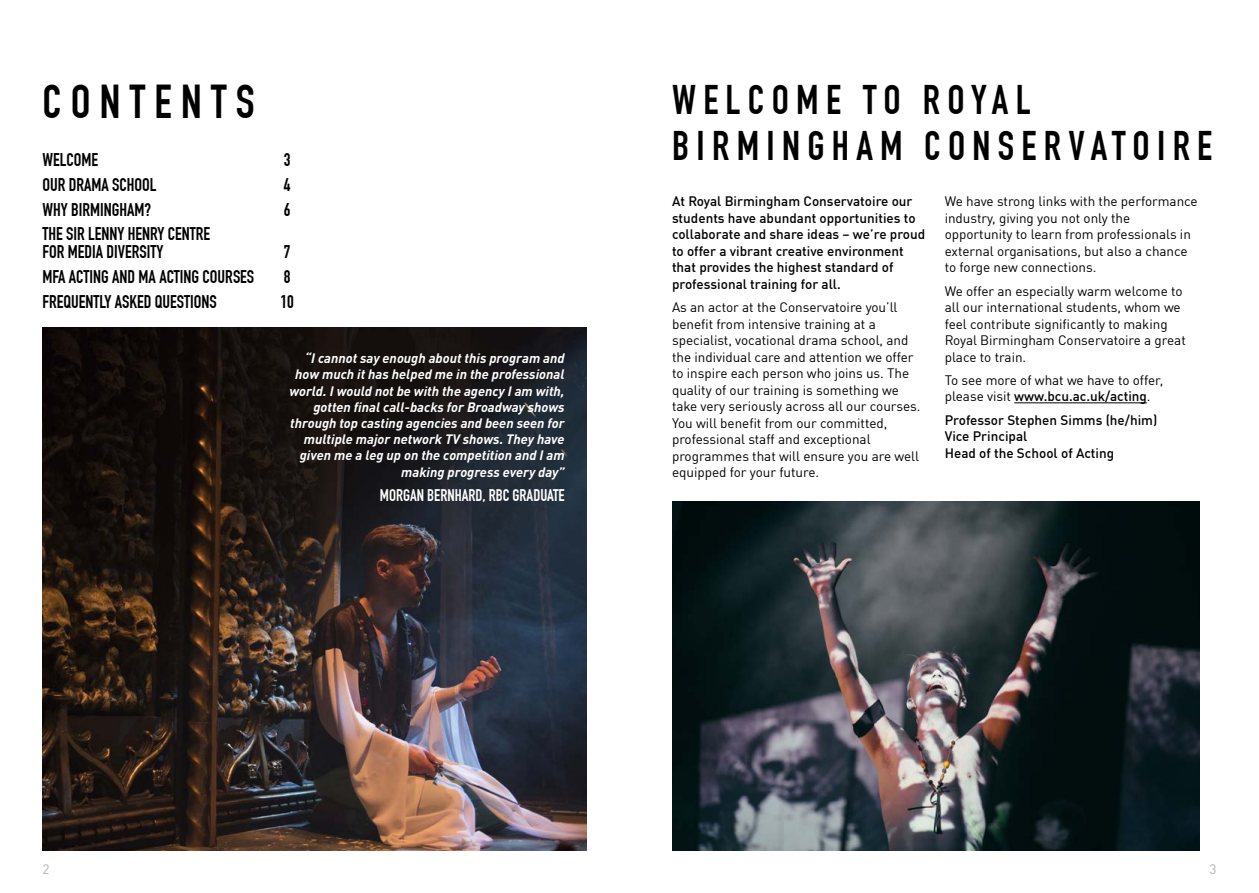
<style>
.page{position:relative;width:1259px;height:893px;background:#fff}
.page>*{position:absolute;margin:0;border:0;box-sizing:border-box;transform-origin:0 0}
.t1{font:700 46.5px "DIN Condensed";letter-spacing:.2em;color:#000}
.t2{font:700 40.5px/46.5px "DIN Condensed";letter-spacing:.18em;color:#000}
.t3{font:700 18px/18px "DIN Condensed";color:#000}
.t4{font:700 16.5px "DIN Condensed";color:#fff}
.t5{font:13.5px/16.5px "DIN Offc";letter-spacing:-.005em;color:#000}
.t6{font:italic 700 13.5px/16.2px "DIN Pro";color:#fff;text-align:right}
.t7{font:500 13.5px/16.5px "DIN Offc";color:#000}
.t8{font:13.5px "DIN Offc";color:#b4b2b1}
.s1{font-weight:500}
</style>
<div class="page">
<hr style="left:1014px;top:402px;width:132px;height:1px;background:#000">
<img style="left:672px;top:502px;width:527px;height:348px">
<img style="left:43px;top:327px;width:544px;height:523px">
<h1 class="t1" style="left:43px;top:75px;width:214px">CONTENTS</h1>
<h3 class="t3" style="left:43px;top:151px;width:57px">WELCOME</h3>
<h3 class="t3" style="left:284px;top:151px;width:8px">3</h3>
<h3 class="t3" style="left:43px;top:176px;width:115px">OUR DRAMA SCHOOL</h3>
<h3 class="t3" style="left:284px;top:176px;width:8px">4</h3>
<h3 class="t3" style="left:43px;top:200px;width:110px">WHY BIRMINGHAM?</h3>
<h3 class="t3" style="left:284px;top:200px;width:8px">6</h3>
<h3 class="t3" style="left:43px;top:225px;width:169px">THE SIR LENNY HENRY CENTRE<br>FOR MEDIA DIVERSITY</h3>
<h3 class="t3" style="left:284px;top:243px;width:8px">7</h3>
<h3 class="t3" style="left:43px;top:268px;width:213px">MFA ACTING AND MA ACTING COURSES</h3>
<h3 class="t3" style="left:284px;top:268px;width:8px">8</h3>
<h3 class="t3" style="left:43px;top:293px;width:176px">FREQUENTLY ASKED QUESTIONS</h3>
<h3 class="t3" style="left:280px;top:293px;width:15px">10</h3>
<p class="t6" style="left:289px;top:349px;width:277px">“I cannot say enough about this program and how much it has helped me in the professional world. I would not be with the agency I am with, gotten final call-backs for Broadway shows through top casting agencies and been seen for multiple major network TV shows. They have given me a leg up on the competition and I am making progress every day”</p>
<p class="t4" style="left:380px;top:485px;width:186px">MORGAN BERNHARD, RBC GRADUATE</p>
<h2 class="t2" style="left:672px;top:77px;width:542px">WELCOME TO ROYAL<br>BIRMINGHAM CONSERVATOIRE</h2>
<p class="t7" style="left:672px;top:193px;width:255px">At Royal Birmingham Conservatoire our students have abundant opportunities to collaborate and share ideas – we’re proud to offer a vibrant creative environment that provides the highest standard of professional training for all.</p>
<p class="t5" style="left:672px;top:299px;width:250px">As an actor at the Conservatoire you’ll benefit from intensive training at a specialist, vocational drama school, and the individual care and attention we offer to inspire each person who joins us. The quality of our training is something we take very seriously across all our courses.<br>You will benefit from our committed, professional staff and exceptional programmes that will ensure you are well equipped for your future.</p>
<p class="t5" style="left:944px;top:193px;width:254px">We have strong links with the performance industry, giving you not only the opportunity to learn from professionals in external organisations, but also a chance to forge new connections.</p>
<p class="t5" style="left:944px;top:282px;width:243px">We offer an especially warm welcome to all our international students, whom we feel contribute significantly to making Royal Birmingham Conservatoire a great place to train.</p>
<p class="t5" style="left:944px;top:372px;width:220px">To see more of what we have to offer, please visit <span class="s1">www.bcu.ac.uk/acting</span>.</p>
<p class="t7" style="left:944px;top:411px;width:214px">Professor Stephen Simms (he/him)<br>Vice Principal<br>Head of the School of Acting</p>
<p class="t8" style="left:43px;top:860px;width:9px">2</p>
<p class="t8" style="left:1209px;top:860px;width:9px">3</p>
</div>
